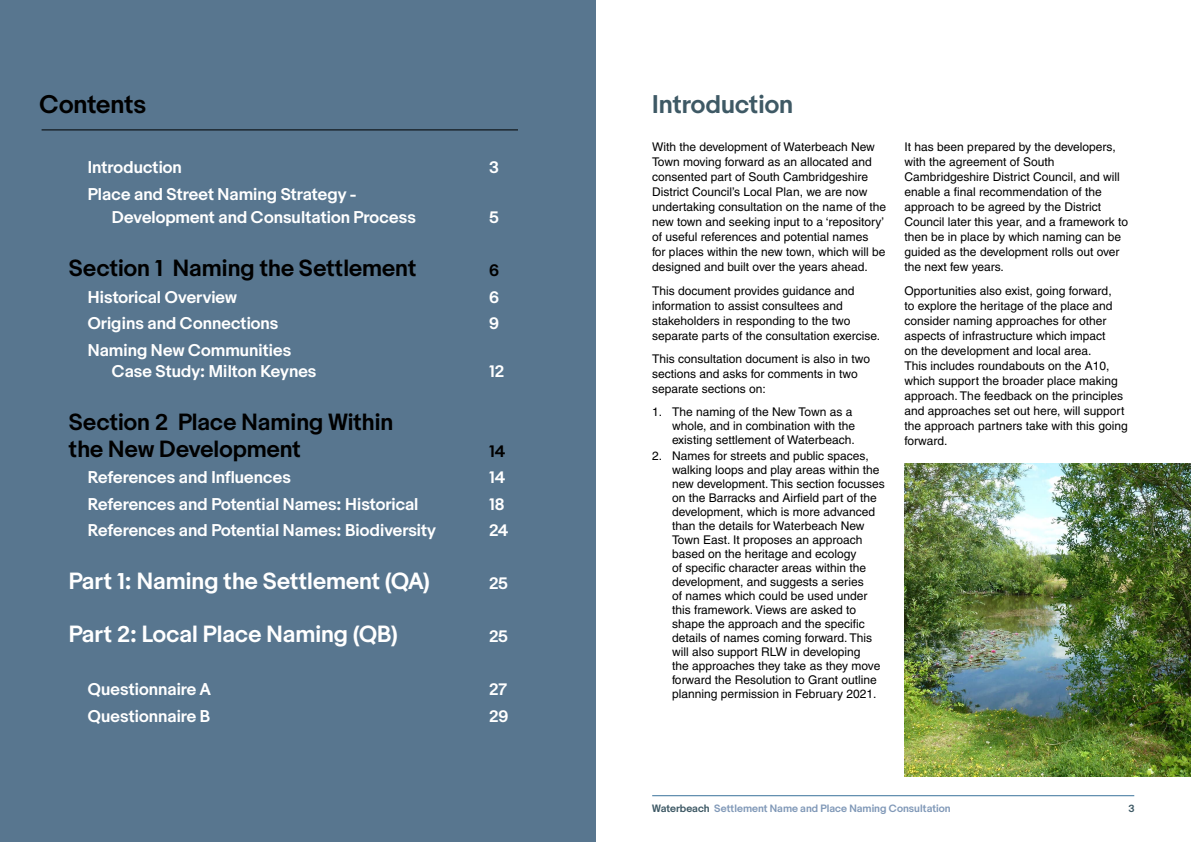
<style>
.page{position:relative;width:1191px;height:842px;background:#fff}
.page>*{position:absolute;margin:0;border:0;box-sizing:border-box;transform-origin:0 0}
.Heading_1{font:600 24px "Capital";color:#3e5965}
.Heading_1-2{font:600 24px "Capital";color:#000}
.t1{font:600 22px "Capital";color:#000}
.t2{font:600 22px "Capital";color:#fff}
.body{font:600 16px "Capital";color:#fff}
.t3{font:600 16px "Capital";color:#000}
.body-2{font:12px/15px "Helvetica";color:#000}
.tb{font:12px/14px "Helvetica";color:#000}
.t4{font:600 10px "Capital";color:#8199b8}
.t5{font:600 10px "Capital";color:#3e5965}
.s1{color:#3e5965}
</style>
<div class="page">
<hr style="left:652px;top:795px;width:482px;height:1px;background:#3a729b">
<div style="left:0;top:0;width:596px;height:842px;background:#58768f"></div>
<hr style="left:42px;top:129px;width:476px;height:1px;background:#000">
<img style="left:904px;top:464px;width:287px;height:313px">
<p class="Heading_1-2" style="left:39px;top:89px;width:108px">Contents</p>
<p class="body" style="left:88px;top:158px;width:96px">Introduction</p>
<p class="body" style="left:489px;top:158px;width:11px">3</p>
<p class="body" style="left:88px;top:184px;width:270px">Place and Street Naming Strategy -</p>
<p class="body" style="left:112px;top:208px;width:305px">Development and Consultation Process</p>
<p class="body" style="left:489px;top:208px;width:11px">5</p>
<p class="t1" style="left:69px;top:255px;width:349px">Section 1 Naming the Settlement</p>
<p class="t3" style="left:489px;top:261px;width:12px">6</p>
<p class="body" style="left:88px;top:287px;width:150px">Historical Overview</p>
<p class="body" style="left:489px;top:287px;width:12px">6</p>
<p class="body" style="left:88px;top:314px;width:192px">Origins and Connections</p>
<p class="body" style="left:489px;top:314px;width:11px">9</p>
<p class="body" style="left:88px;top:340px;width:205px">Naming New Communities</p>
<p class="body" style="left:112px;top:362px;width:206px">Case Study: Milton Keynes</p>
<p class="body" style="left:489px;top:362px;width:17px">12</p>
<p class="t1" style="left:69px;top:409px;width:326px">Section 2 Place Naming Within</p>
<p class="t1" style="left:69px;top:436px;width:233px">the New Development</p>
<p class="t3" style="left:489px;top:441px;width:18px">14</p>
<p class="body" style="left:88px;top:468px;width:204px">References and Influences</p>
<p class="body" style="left:489px;top:468px;width:18px">14</p>
<p class="body" style="left:88px;top:494px;width:332px">References and Potential Names: Historical</p>
<p class="body" style="left:489px;top:494px;width:17px">18</p>
<p class="body" style="left:88px;top:521px;width:350px">References and Potential Names: Biodiversity</p>
<p class="body" style="left:489px;top:521px;width:21px">24</p>
<p class="t2" style="left:69px;top:568px;width:362px">Part 1: Naming the Settlement (QA)</p>
<p class="body" style="left:489px;top:574px;width:21px">25</p>
<p class="t2" style="left:69px;top:621px;width:330px">Part 2: Local Place Naming (QB)</p>
<p class="body" style="left:489px;top:627px;width:21px">25</p>
<p class="body" style="left:88px;top:680px;width:125px">Questionnaire A</p>
<p class="body" style="left:489px;top:680px;width:20px">27</p>
<p class="body" style="left:88px;top:706px;width:124px">Questionnaire B</p>
<p class="body" style="left:489px;top:706px;width:21px">29</p>
<p class="Heading_1" style="left:652px;top:89px;width:143px">Introduction</p>
<p class="body-2" style="left:652px;top:139px;width:235px">With the development of Waterbeach New Town moving forward as an allocated and consented part of South Cambridgeshire District Council’s Local Plan, we are now undertaking consultation on the name of the new town and seeking input to a ‘repository’ of useful references and potential names<br>for places within the new town, which will be designed and built over the years ahead.</p>
<p class="body-2" style="left:652px;top:283px;width:230px">This document provides guidance and information to assist consultees and stakeholders in responding to the two separate parts of the consultation exercise.</p>
<p class="body-2" style="left:652px;top:351px;width:219px">This consultation document is also in two sections and asks for comments in two separate sections on:</p>
<p class="tb" style="left:672px;top:404px;width:185px;text-indent:-20px">1. The naming of the New Town as a whole, and in combination with the existing settlement of Waterbeach.</p>
<p class="tb" style="left:672px;top:449px;width:214px;text-indent:-20px">2. Names for streets and public spaces, walking loops and play areas within the new development. This section focusses on the Barracks and Airfield part of the development, which is more advanced than the details for Waterbeach New Town East. It proposes an approach based on the heritage and ecology<br>of specific character areas within the development, and suggests a series<br>of names which could be used under this framework. Views are asked to shape the approach and the specific details of names coming forward. This will also support RLW in developing<br>the approaches they take as they move forward the Resolution to Grant outline planning permission in February 2021.</p>
<p class="body-2" style="left:904px;top:139px;width:225px">It has been prepared by the developers, with the agreement of South Cambridgeshire District Council, and will enable a final recommendation of the approach to be agreed by the District Council later this year, and a framework to then be in place by which naming can be guided as the development rolls out over the next few years.</p>
<p class="body-2" style="left:904px;top:283px;width:225px">Opportunities also exist, going forward,<br>to explore the heritage of the place and consider naming approaches for other aspects of infrastructure which impact<br>on the development and local area.<br>This includes roundabouts on the A10, which support the broader place making approach. The feedback on the principles and approaches set out here, will support the approach partners take with this going forward.</p>
<p class="t4" style="left:652px;top:802px;width:300px"><span class="s1">Waterbeach</span> Settlement Name and Place Naming Consultation</p>
<p class="t5" style="left:1128px;top:802px;width:8px">3</p>
</div>
